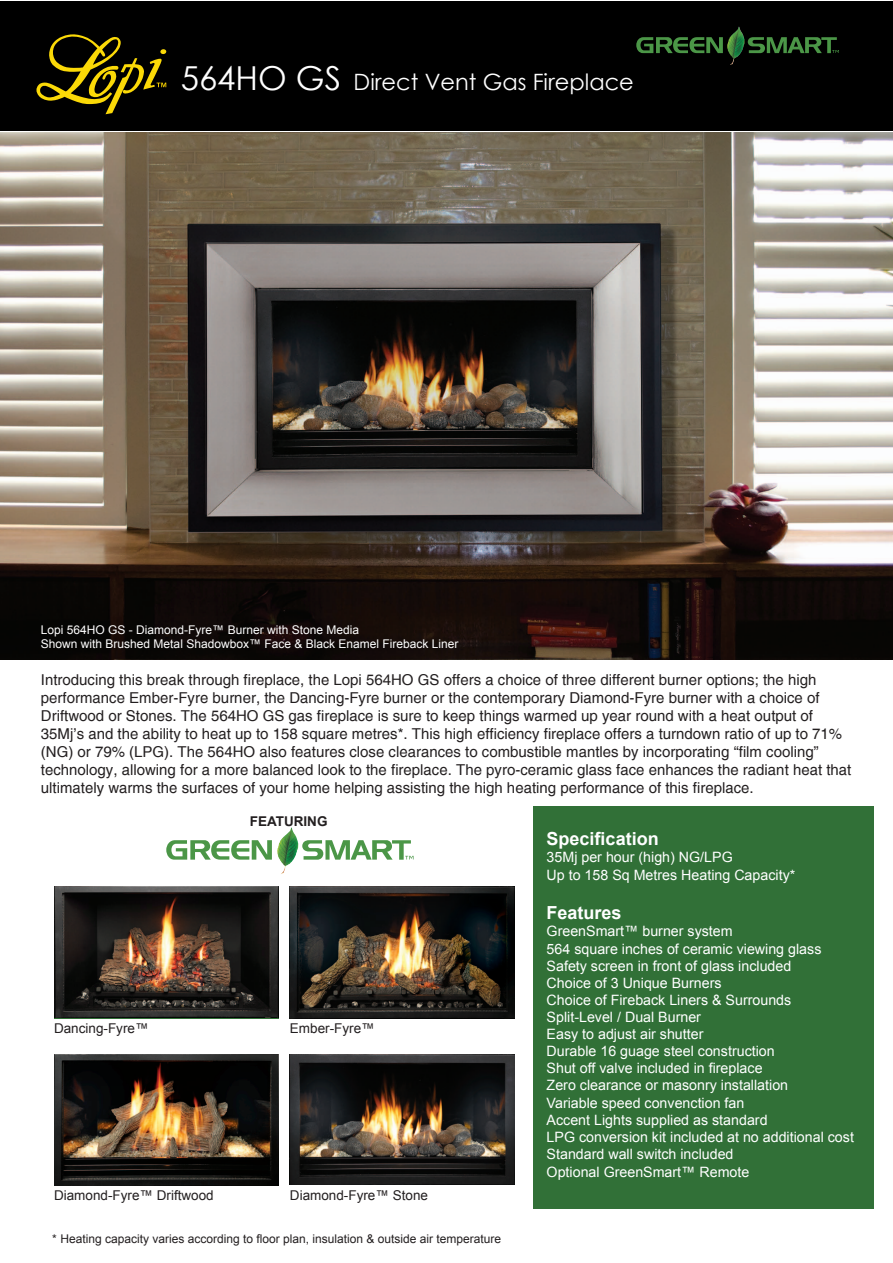
<style>
.page{position:relative;width:893px;height:1263px;background:#fff}
.page>*{position:absolute;margin:0;border:0;box-sizing:border-box;transform-origin:0 0}
.t1{font:22.5px "Century Gothic";color:#fff}
.t2{font:700 18px "Arial";color:#fff}
.t3{font:15px/18px "Helvetica";color:#231f20}
.t4{font:14.25px/17.1px "Arial";color:#fff}
.t5{font:13.5px "Arial";color:#231f20}
.t6{font:700 13.5px "Arial";color:#231f20}
.t7{font:12px/14.4px "Arial";color:#fff}
.t8{font:12px "Arial";color:#231f20}
.s1{font-size:33px}
</style>
<div class="page">
<div style="left:0;top:1px;width:892px;height:130px;background:#000"></div>
<div style="left:533px;top:806px;width:340px;height:403px;background:#317037"></div>
<svg style="left:636px;top:37px;width:87px;height:16px"></svg>
<svg style="left:748px;top:37px;width:91px;height:16px"></svg>
<img style="left:727px;top:27px;width:12px;height:38px">
<svg style="left:166px;top:840px;width:106px;height:20px"></svg>
<svg style="left:302px;top:840px;width:111px;height:20px"></svg>
<img style="left:277px;top:829px;width:14px;height:45px">
<svg style="left:36px;top:34px;width:130px;height:80px"></svg>
<img style="left:0;top:133px;width:892px;height:526px">
<img style="left:54px;top:887px;width:225px;height:130px">
<img style="left:54px;top:1054px;width:225px;height:131px">
<img style="left:290px;top:887px;width:224px;height:132px">
<img style="left:290px;top:1054px;width:224px;height:130px">
<h1 class="t1" style="left:181px;top:67px;width:455px"><span class="s1">564HO GS</span> Direct Vent Gas Fireplace</h1>
<p class="t7" style="left:41px;top:622px;width:419px">Lopi 564HO GS - Diamond-Fyre™ Burner with Stone Media<br>Shown with Brushed Metal Shadowbox™ Face &amp; Black Enamel Fireback Liner</p>
<p class="t3" style="left:41px;top:670px;width:812px">Introducing this break through fireplace, the Lopi 564HO GS offers a choice of three different burner options; the high performance Ember-Fyre burner, the Dancing-Fyre burner or the contemporary Diamond-Fyre burner with a choice of Driftwood or Stones. The 564HO GS gas fireplace is sure to keep things warmed up year round with a heat output of 35Mj’s and the ability to heat up to 158 square metres*. This high efficiency fireplace offers a turndown ratio of up to 71% (NG) or 79% (LPG). The 564HO also features close clearances to combustible mantles by incorporating “film cooling” technology, allowing for a more balanced look to the fireplace. The pyro-ceramic glass face enhances the radiant heat that ultimately warms the surfaces of your home helping assisting the high heating performance of this fireplace.</p>
<p class="t6" style="left:250px;top:813px;width:79px">FEATURING</p>
<p class="t5" style="left:54px;top:1021px;width:96px">Dancing-Fyre™</p>
<p class="t5" style="left:290px;top:1021px;width:86px">Ember-Fyre™</p>
<p class="t5" style="left:54px;top:1188px;width:161px">Diamond-Fyre™ Driftwood</p>
<p class="t5" style="left:290px;top:1188px;width:140px">Diamond-Fyre™ Stone</p>
<p class="t8" style="left:52px;top:1232px;width:450px">* Heating capacity varies according to floor plan, insulation &amp; outside air temperature</p>
<p class="t2" style="left:547px;top:828px;width:114px">Specification</p>
<p class="t4" style="left:547px;top:848px;width:250px;line-height:18px">35Mj per hour (high) NG/LPG<br>Up to 158 Sq Metres Heating Capacity*</p>
<p class="t2" style="left:547px;top:903px;width:77px">Features</p>
<p class="t4" style="left:547px;top:923px;width:309px">GreenSmart™ burner system<br>564 square inches of ceramic viewing glass Safety screen in front of glass included<br>Choice of 3 Unique Burners<br>Choice of Fireback Liners &amp; Surrounds Split-Level / Dual Burner<br>Easy to adjust air shutter<br>Durable 16 guage steel construction<br>Shut off valve included in fireplace<br>Zero clearance or masonry installation<br>Variable speed convenction fan<br>Accent Lights supplied as standard<br>LPG conversion kit included at no additional cost Standard wall switch included<br>Optional GreenSmart™ Remote</p>
</div>
